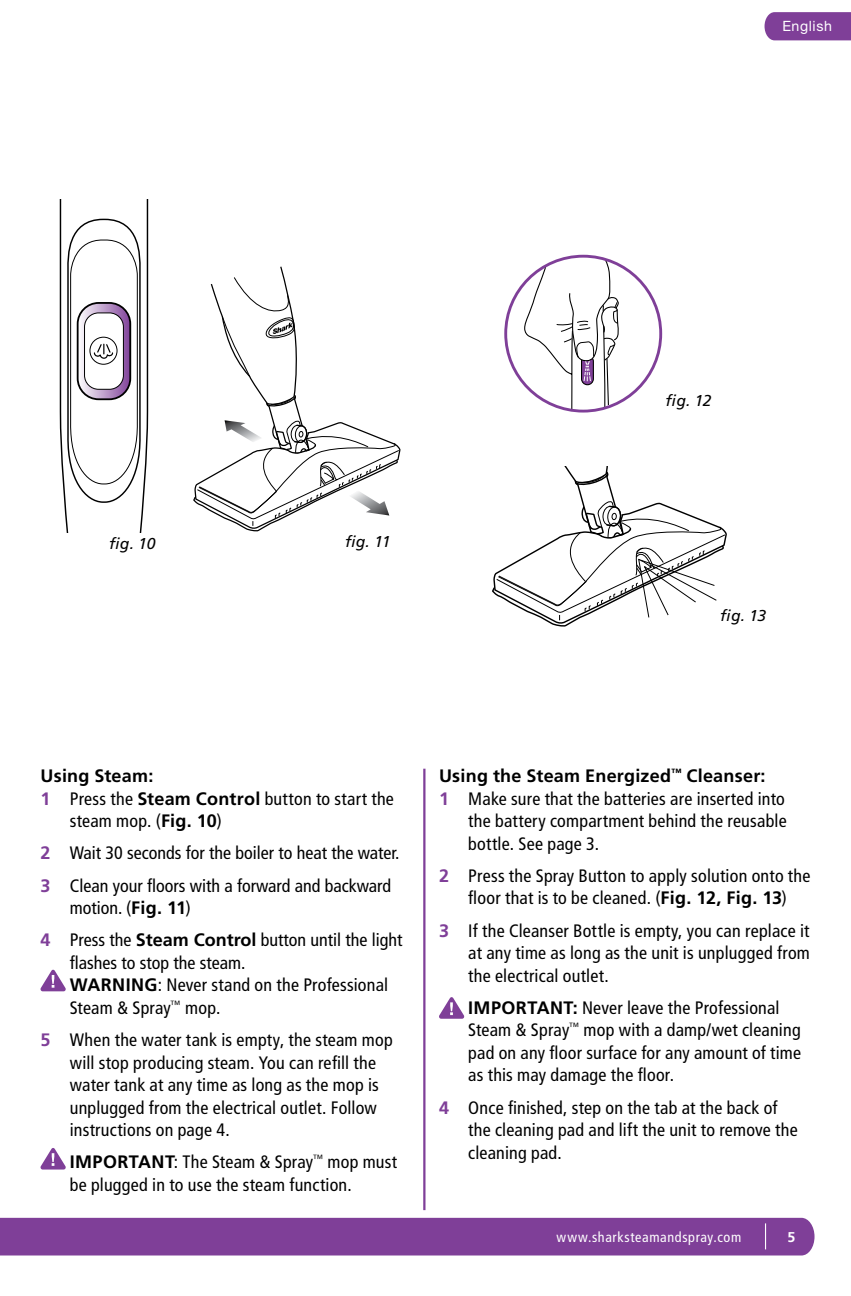
<style>
.page{position:relative;width:851px;height:1296px;background:#fff}
.page>*{position:absolute;margin:0;border:0;box-sizing:border-box;transform-origin:0 0}
.t1{font:condensed 18px/22.5px "Frutiger LT Std";letter-spacing:.01em;color:#000}
.t2{font:700 18px "Frutiger LT Std";letter-spacing:.015em;color:#000}
.t3{font:italic 15.75px "Frutiger LT Std";letter-spacing:-.05em;color:#000}
.t4{font:condensed 14.17px "Frutiger LT Std";letter-spacing:.045em;color:#fff}
.t5{font:14.17px "Helvetica Neue LT Std";letter-spacing:.045em;color:#fff}
.t6{font:700 14.17px "Frutiger LT Std";color:#fff}
.s1{font-weight:700;font-stretch:normal;color:#7f3f98}
.s2{font-weight:700;font-stretch:normal}
</style>
<div class="page">
<div style="left:0;top:1218px;width:814px;height:38px;background:#7f3f98"></div>
<div style="left:764px;top:12px;width:86px;height:28px;background:#7f3f98"></div>
<svg style="left:59px;top:199px;width:90px;height:334px"></svg>
<svg style="left:523px;top:258px;width:96px;height:151px"></svg>
<div style="left:504px;top:255px;width:158px;height:158px;border:3px solid #7f3f98;border-radius:50%"></div>
<svg style="left:193px;top:267px;width:207px;height:264px"></svg>
<svg style="left:492px;top:467px;width:234px;height:160px"></svg>
<svg style="left:439px;top:997px;width:25px;height:22px"></svg>
<svg style="left:40px;top:969px;width:26px;height:22px"></svg>
<hr style="left:423px;top:769px;width:2px;height:441px;background:#7f3f98">
<svg style="left:40px;top:1148px;width:26px;height:22px"></svg>
<p class="t5" style="left:782px;top:18px;width:51px">English</p>
<p class="t3" style="left:109px;top:535px;width:48px">fig. 10</p>
<p class="t3" style="left:345px;top:532px;width:47px">fig. 11</p>
<p class="t3" style="left:665px;top:391px;width:48px">fig. 12</p>
<p class="t3" style="left:720px;top:607px;width:48px">fig. 13</p>
<p class="t2" style="left:41px;top:765px;width:114px">Using Steam:</p>
<p class="t1" style="left:41px;top:787px;width:355px"><span class="s1">1</span> Press the <span class="s2">Steam Control</span> button to start the</p>
<p class="t1" style="left:70px;top:810px;width:154px">steam mop. (<span class="s2">Fig. 10</span>)</p>
<p class="t1" style="left:41px;top:837px;width:360px;line-height:32.2px"><span class="s1">2</span> Wait 30 seconds for the boiler to heat the water.<br><span class="s1">3</span> Clean your floors with a forward and backward</p>
<p class="t1" style="left:41px;top:892px;width:363px;line-height:32.2px;text-indent:29px">motion. (<span class="s2">Fig. 11</span>)<br><span class="s1">4</span> Press the <span class="s2">Steam Control</span> button until the light</p>
<p class="t1" style="left:70px;top:951px;width:320px">flashes to stop the steam.<br><span class="s2">WARNING</span>: Never stand on the Professional<br>Steam &amp; Spray<sup>™</sup> mop.</p>
<p class="t1" style="left:70px;top:1029px;width:324px;text-indent:-29px"><span class="s1">5</span> When the water tank is empty, the steam mop will stop producing steam. You can refill the water tank at any time as long as the mop is unplugged from the electrical outlet. Follow instructions on page 4.</p>
<p class="t1" style="left:70px;top:1151px;width:329px"><span class="s2">IMPORTANT</span>: The Steam &amp; Spray<sup>™</sup> mop must be plugged in to use the steam function.</p>
<p class="t2" style="left:439px;top:765px;width:328px">Using the Steam Energized<sup>™</sup> Cleanser:</p>
<p class="t1" style="left:439px;top:787px;width:347px"><span class="s1">1</span> Make sure that the batteries are inserted into</p>
<p class="t1" style="left:468px;top:810px;width:320px">the battery compartment behind the reusable</p>
<p class="t1" style="left:468px;top:832px;width:132px">bottle. See page 3.</p>
<p class="t1" style="left:439px;top:865px;width:373px;text-align:center"><span class="s1">2</span> Press the Spray Button to apply solution onto the floor that is to be cleaned. (<span class="s2">Fig. 12, Fig. 13</span>)</p>
<p class="t1" style="left:468px;top:919px;width:343px;text-align:justify;text-indent:-29px"><span class="s1">3</span> If the Cleanser Bottle is empty, you can replace it at any time as long as the unit is unplugged from the electrical outlet.</p>
<p class="t1" style="left:468px;top:996px;width:334px"><span class="s2">IMPORTANT:</span> Never leave the Professional Steam &amp; Spray<sup>™</sup> mop with a damp/wet cleaning pad on any floor surface for any amount of time as this may damage the floor.</p>
<p class="t1" style="left:468px;top:1096px;width:331px;text-indent:-29px"><span class="s1">4</span> Once finished, step on the tab at the back of the cleaning pad and lift the unit to remove the cleaning pad.</p>
<p class="t4" style="left:556px;top:1229px;width:186px">www.sharksteamandspray.com</p>
<p class="t6" style="left:787px;top:1228px;width:9px">5</p>
</div>
